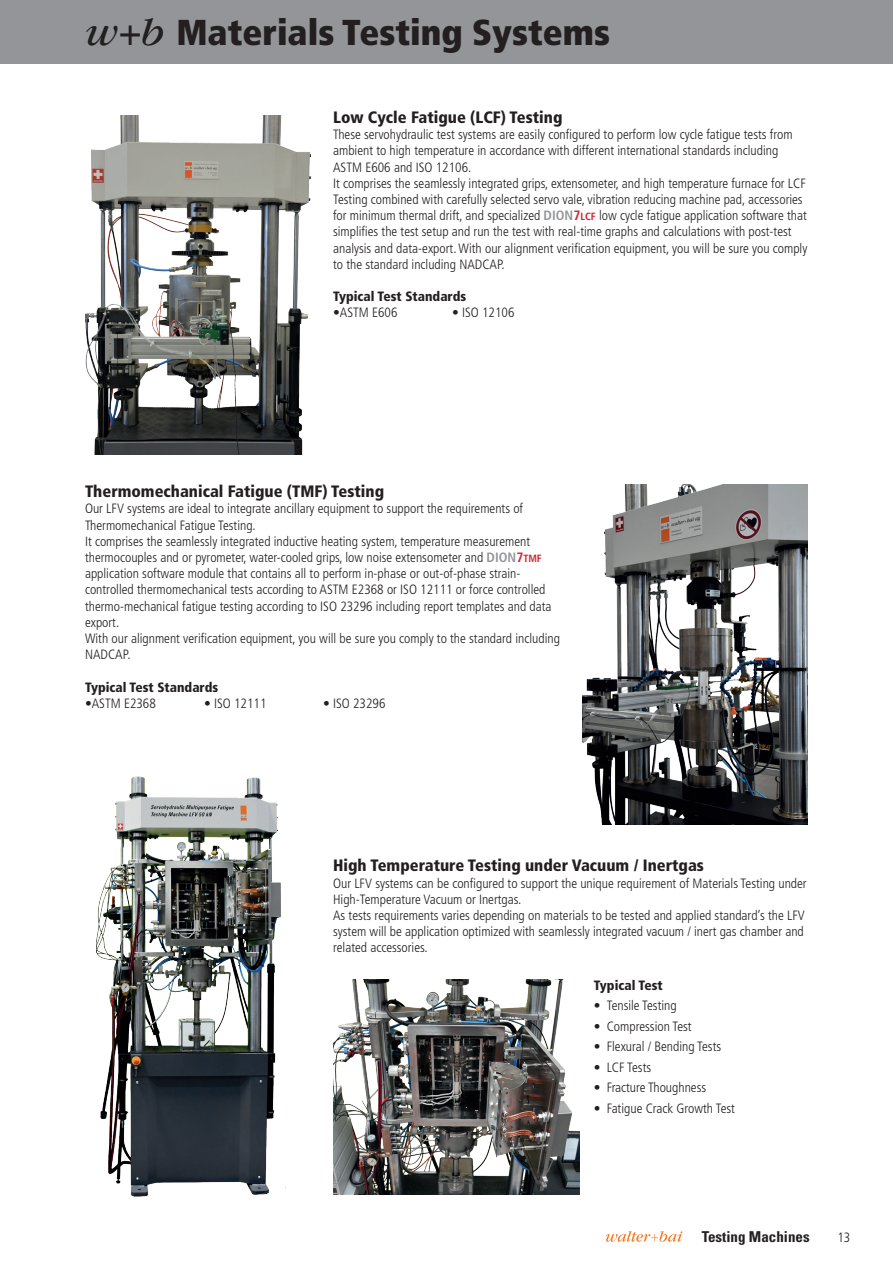
<style>
.page{position:relative;width:893px;height:1263px;background:#fff}
.page>*{position:absolute;margin:0;border:0;box-sizing:border-box;transform-origin:0 0}
.t1{font:900 condensed 36px "Frutiger LT Pro";color:#231f20}
.t2{font:900 condensed 16.5px "Frutiger LT Pro";color:#231f20}
.t3{font:700 condensed 15px "Univers LT Std";color:#231f20}
.t4{font:300 condensed 13.5px/16.2px "Frutiger LT Pro";color:#231f20}
.t5{font:900 condensed 13.5px "Frutiger LT Pro";color:#231f20}
.s1{font-family:"Garamond";font-weight:400;font-style:italic;font-stretch:normal;font-size:42px}
.s2{font-family:"Garamond";font-weight:400;font-style:italic;font-stretch:normal;font-size:39px}
.s3{font-weight:700;color:#939598}
.s4{font-weight:700;color:#d1232a}
.s5{font-weight:700;font-size:10.5px;color:#d1232a}
</style>
<div class="page">
<div style="left:0;top:0;width:893px;height:64px;background:#939598"></div>
<svg style="left:606px;top:1231px;width:76px;height:11px"></svg>
<img style="left:85px;top:115px;width:226px;height:340px">
<img style="left:333px;top:980px;width:246px;height:214px">
<img style="left:582px;top:485px;width:226px;height:340px">
<img style="left:97px;top:776px;width:184px;height:421px">
<h1 class="t1" style="left:85px;top:10px;width:527px"><span class="s1">w</span><span class="s2">+</span><span class="s1">b</span> Materials Testing Systems</h1>
<p class="t2" style="left:333px;top:107px;width:231px">Low Cycle Fatigue (LCF) Testing</p>
<p class="t4" style="left:333px;top:127px;width:476px">These servohydraulic test systems are easily configured to perform low cycle fatigue tests from ambient to high temperature in accordance with different international standards including ASTM E606 and ISO 12106.<br>It comprises the seamlessly integrated grips, extensometer, and high temperature furnace for LCF Testing combined with carefully selected servo vale, vibration reducing machine pad, accessories for minimum thermal drift, and specialized <span class="s3">DION</span><span class="s4">7</span><span class="s5">LCF</span> low cycle fatigue application software that simplifies the test setup and run the test with real-time graphs and calculations with post-test analysis and data-export. With our alignment verification equipment, you will be sure you comply to the standard including NADCAP.</p>
<p class="t5" style="left:333px;top:288px;width:135px">Typical Test Standards</p>
<p class="t4" style="left:333px;top:305px;width:66px">•ASTM E606</p>
<p class="t4" style="left:452px;top:305px;width:64px">• ISO 12106</p>
<p class="t2" style="left:85px;top:481px;width:301px">Thermomechanical Fatigue (TMF) Testing</p>
<p class="t4" style="left:85px;top:501px;width:476px">Our LFV systems are ideal to integrate ancillary equipment to support the requirements of Thermomechanical Fatigue Testing.<br>It comprises the seamlessly integrated inductive heating system, temperature measurement thermocouples and or pyrometer, water-cooled grips, low noise extensometer and <span class="s3">DION</span><span class="s4">7</span><span class="s5">TMF </span>application software module that contains all to perform in-phase or out-of-phase strain&shy;controlled thermomechanical tests according to ASTM E2368 or ISO 12111 or force controlled thermo-mechanical fatigue testing according to ISO 23296 including report templates and data export.<br>With our alignment verification equipment, you will be sure you comply to the standard including NADCAP.</p>
<p class="t5" style="left:85px;top:679px;width:135px">Typical Test Standards</p>
<p class="t4" style="left:85px;top:695px;width:72px">•ASTM E2368</p>
<p class="t4" style="left:204px;top:695px;width:64px">• ISO 12111</p>
<p class="t4" style="left:323px;top:695px;width:64px">• ISO 23296</p>
<p class="t2" style="left:333px;top:856px;width:372px">High Temperature Testing under Vacuum / Inertgas</p>
<p class="t4" style="left:333px;top:875px;width:475px">Our LFV systems can be configured to support the unique requirement of Materials Testing under High-Temperature Vacuum or Inertgas.<br>As tests requirements varies depending on materials to be tested and applied standard’s the LFV system will be application optimized with seamlessly integrated vacuum / inert gas chamber and related accessories.</p>
<p class="t5" style="left:594px;top:977px;width:70px">Typical Test</p>
<p class="t4" style="left:594px;top:998px;width:84px">• Tensile Testing</p>
<p class="t4" style="left:594px;top:1018px;width:99px">• Compression Test</p>
<p class="t4" style="left:594px;top:1038px;width:129px">• Flexural / Bending Tests</p>
<p class="t4" style="left:594px;top:1059px;width:59px">• LCF Tests</p>
<p class="t4" style="left:594px;top:1079px;width:114px">• Fracture Thoughness</p>
<p class="t4" style="left:594px;top:1100px;width:143px">• Fatigue Crack Growth Test</p>
<p class="t3" style="left:702px;top:1227px;width:110px">Testing Machines</p>
<p class="t4" style="left:837px;top:1229px;width:14px">13</p>
</div>
